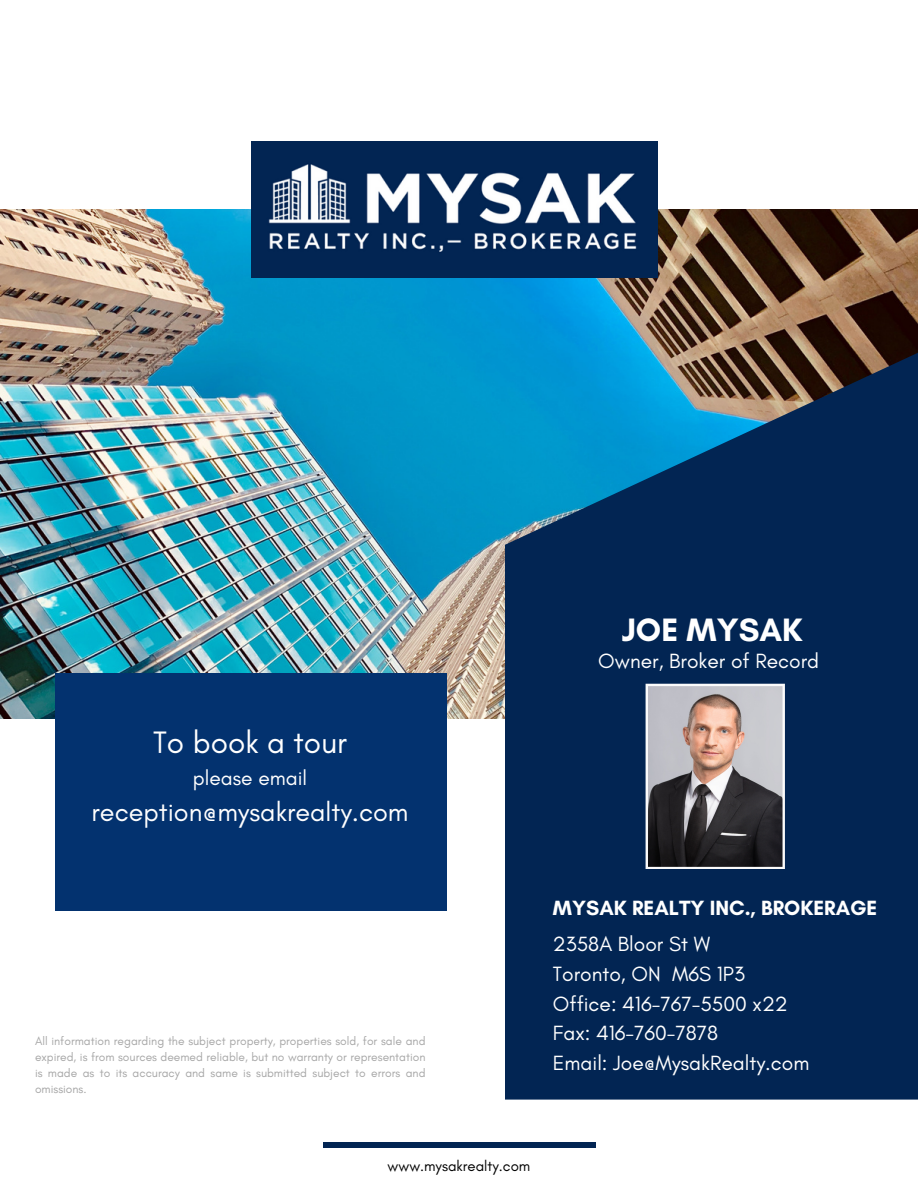
<style>
.page{position:relative;width:918px;height:1188px;background:#fff}
.page>*{position:absolute;margin:0;border:0;box-sizing:border-box;transform-origin:0 0}
.t1{font:700 33px "Glacial Indifference";color:#fff}
.t2{font:31.5px "Glacial Indifference";color:#fff}
.t3{font:27px "Glacial Indifference";color:#fff}
.t4{font:21px/29.2px "Glacial Indifference";color:#fff}
.t5{font:700 21px "Glacial Indifference";color:#fff}
.t6{font:15px "Glacial Indifference";color:#000}
.t7{font:12px/16px "Glacial Indifference";color:#a6a6a6;text-align:justify}
</style>
<div class="page">
<img style="left:0;top:210px;width:918px;height:508px">
<svg style="left:505px;top:332px;width:413px;height:768px;background:#083460"></svg>
<div style="left:55px;top:673px;width:392px;height:238px;background:#03326f"></div>
<div style="left:323px;top:1142px;width:272px;height:6px;background:#022553"></div>
<img style="left:251px;top:142px;width:407px;height:136px">
<svg style="left:646px;top:684px;width:139px;height:185px;background:#888080"></svg>
<p class="t2" style="left:153px;top:723px;width:196px">To book a tour</p>
<p class="t4" style="left:193px;top:763px;width:116px">please email</p>
<p class="t3" style="left:92px;top:796px;width:319px">reception@mysakrealty.com</p>
<p class="t1" style="left:622px;top:610px;width:182px">JOE MYSAK</p>
<h5 class="t4" style="left:598px;top:646px;width:222px">Owner, Broker of Record</h5>
<h4 class="t7" style="left:35px;top:1033px;width:392px">All information regarding the subject property, properties sold, for sale and expired, is from sources deemed reliable, but no warranty or representation is made as to its accuracy and same is submitted subject to errors and omissions.</h4>
<h4 class="t5" style="left:553px;top:895px;width:326px">MYSAK REALTY INC., BROKERAGE</h4>
<h4 class="t4" style="left:553px;top:929px;width:193px">2358A Bloor St W<br>Toronto, ON M6S 1P3</h4>
<h2 class="t4" style="left:553px;top:989px;width:258px">Office: 416-767-5500 x22<br>Fax: 416-760-7878<br>Email: Joe@MysakRealty.com</h2>
<h3 class="t6" style="left:388px;top:1157px;width:144px">www.mysakrealty.com</h3>
</div>
